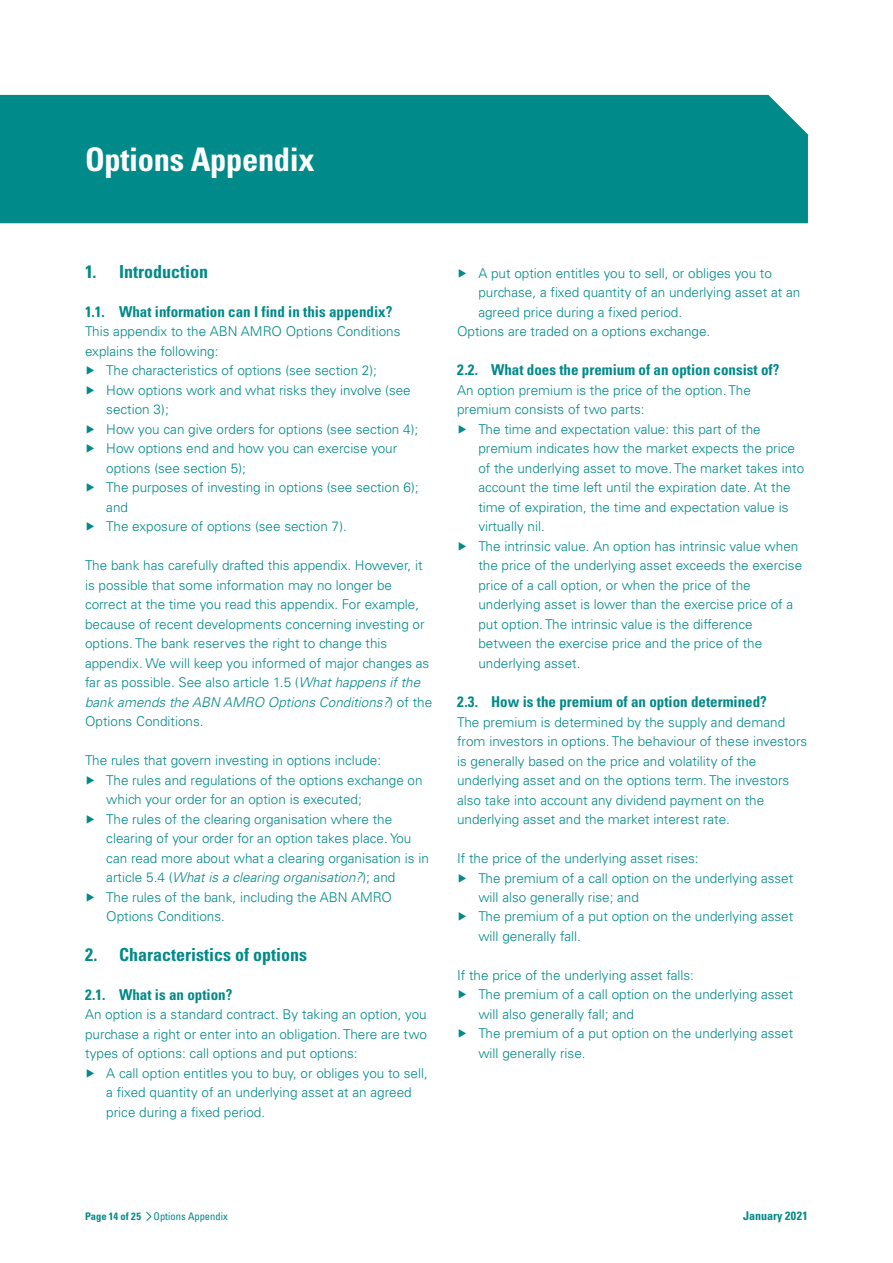
<style>
.page{position:relative;width:893px;height:1263px;background:#fff}
.page>*{position:absolute;margin:0;border:0;box-sizing:border-box;transform-origin:0 0}
.t1{font:700 condensed 32.55px "Univers LT Std";letter-spacing:-.01em;color:#fff}
.t2{font:700 condensed 18px "Univers LT Std";color:#008a89}
.t3{font:700 condensed 15px "Univers LT Std";color:#008a89}
.t4{font:300 13.5px/19.5px "Univers LT Std";color:#008a89}
.t5{font:italic 300 13.5px "Univers LT Std";color:#008a89}
.t6{font:700 condensed 12px "Univers LT Std";color:#008a89}
.t7{font:condensed 10.5px "Univers LT Std";color:#008a89}
.s1{font-style:italic}
.s2{font-style:normal}
.s3{font-weight:700}
</style>
<div class="page">
<svg style="left:0;top:94px;width:809px;height:42px;background:#80c4c4"></svg>
<div style="left:0;top:96px;width:808px;height:127px;background:#008a89"></div>
<svg style="left:146px;top:1211px;width:6px;height:10px"></svg>
<h1 class="t1" style="left:85px;top:140px;width:231px">Options Appendix</h1>
<h2 class="t2" style="left:85px;top:260px;width:125px">1. Introduction</h2>
<p class="t3" style="left:85px;top:302px;width:309px">1.1. What information can I find in this appendix?</p>
<p class="t4" style="left:85px;top:322px;width:317px">This appendix to the ABN AMRO Options Conditions</p>
<p class="t4" style="left:85px;top:341px;width:135px">explains the following:</p>
<p class="t4" style="left:85px;top:361px;width:293px">▶ The characteristics of options (see section 2);</p>
<p class="t4" style="left:85px;top:380px;width:327px">▶ How options work and what risks they involve (see</p>
<p class="t4" style="left:106px;top:400px;width:64px">section 3);</p>
<p class="t4" style="left:85px;top:419px;width:335px">▶ How you can give orders for options (see section 4);</p>
<p class="t4" style="left:85px;top:439px;width:314px">▶ How options end and how you can exercise your</p>
<p class="t4" style="left:106px;top:458px;width:141px">options (see section 5);</p>
<p class="t4" style="left:85px;top:478px;width:335px">▶ The purposes of investing in options (see section 6);</p>
<p class="t4" style="left:106px;top:497px;width:23px">and</p>
<p class="t4" style="left:85px;top:517px;width:263px">▶ The exposure of options (see section 7).</p>
<p class="t4" style="left:85px;top:556px;width:349px">The bank has carefully drafted this appendix. However, it is possible that some information may no longer be correct at the time you read this appendix. For example, because of recent developments concerning investing or options. The bank reserves the right to change this appendix. We will keep you informed of major changes as far as possible. See also article 1.5 (<span class="s1">What happens if the bank amends the ABN AMRO Options Conditions?</span>) of the Options Conditions.</p>
<p class="t4" style="left:85px;top:751px;width:298px">The rules that govern investing in options include:</p>
<p class="t4" style="left:85px;top:770px;width:339px">▶ The rules and regulations of the options exchange on</p>
<p class="t4" style="left:106px;top:790px;width:257px">which your order for an option is executed;</p>
<p class="t4" style="left:85px;top:809px;width:309px">▶ The rules of the clearing organisation where the</p>
<p class="t4" style="left:106px;top:829px;width:307px">clearing of your order for an option takes place. You</p>
<p class="t4" style="left:106px;top:848px;width:324px">can read more about what a clearing organisation is in</p>
<p class="t5" style="left:106px;top:869px;width:291px"><span class="s2">article 5.4 (</span>What is a clearing organisation?<span class="s2">); and</span></p>
<p class="t4" style="left:85px;top:887px;width:309px">▶ The rules of the bank, including the ABN AMRO</p>
<p class="t4" style="left:106px;top:907px;width:120px">Options Conditions.</p>
<h2 class="t2" style="left:85px;top:943px;width:224px">2. Characteristics of options</h2>
<p class="t3" style="left:85px;top:985px;width:149px">2.1. What is an option?</p>
<p class="t4" style="left:85px;top:1004px;width:343px">An option is a standard contract. By taking an option, you</p>
<p class="t4" style="left:85px;top:1024px;width:343px">purchase a right or enter into an obligation. There are two</p>
<p class="t4" style="left:85px;top:1043px;width:274px">types of options: call options and put options:</p>
<p class="t4" style="left:85px;top:1063px;width:344px">▶ A call option entitles you to buy, or obliges you to sell,</p>
<p class="t4" style="left:106px;top:1082px;width:307px">a fixed quantity of an underlying asset at an agreed</p>
<p class="t4" style="left:106px;top:1102px;width:160px">price during a fixed period.</p>
<p class="t4" style="left:457px;top:263px;width:316px">▶ A put option entitles you to sell, or obliges you to</p>
<p class="t4" style="left:478px;top:283px;width:323px">purchase, a fixed quantity of an underlying asset at an</p>
<p class="t4" style="left:478px;top:302px;width:205px">agreed price during a fixed period.</p>
<p class="t4" style="left:457px;top:322px;width:255px">Options are traded on a options exchange.</p>
<p class="t3" style="left:457px;top:361px;width:324px">2.2. What does the premium of an option consist of?</p>
<p class="t4" style="left:457px;top:380px;width:295px">An option premium is the price of the option. The</p>
<p class="t4" style="left:457px;top:400px;width:189px">premium consists of two parts:</p>
<p class="t4" style="left:457px;top:419px;width:305px">▶ The time and expectation value: this part of the</p>
<p class="t4" style="left:478px;top:439px;width:318px">premium indicates how the market expects the price</p>
<p class="t4" style="left:478px;top:458px;width:327px">of the underlying asset to move. The market takes into</p>
<p class="t4" style="left:478px;top:478px;width:314px">account the time left until the expiration date. At the</p>
<p class="t4" style="left:478px;top:497px;width:312px">time of expiration, the time and expectation value is</p>
<p class="t4" style="left:478px;top:517px;width:68px">virtually nil.</p>
<p class="t4" style="left:457px;top:536px;width:343px">▶ The intrinsic value. An option has intrinsic value when</p>
<p class="t4" style="left:478px;top:556px;width:325px">the price of the underlying asset exceeds the exercise</p>
<p class="t4" style="left:478px;top:575px;width:274px">price of a call option, or when the price of the</p>
<p class="t4" style="left:478px;top:595px;width:316px">underlying asset is lower than the exercise price of a</p>
<p class="t4" style="left:478px;top:614px;width:276px">put option. The intrinsic value is the difference</p>
<p class="t4" style="left:478px;top:634px;width:285px">between the exercise price and the price of the</p>
<p class="t4" style="left:478px;top:653px;width:104px">underlying asset.</p>
<p class="t3" style="left:457px;top:692px;width:311px">2.3. How is the premium of an option determined?</p>
<p class="t4" style="left:457px;top:712px;width:352px">The premium is determined by the supply and demand from investors in options. The behaviour of these investors is generally based on the price and volatility of the underlying asset and on the options term. The investors also take into account any dividend payment on the underlying asset and the market interest rate.</p>
<p class="t4" style="left:457px;top:848px;width:243px">If the price of the underlying asset rises:</p>
<p class="t4" style="left:457px;top:868px;width:338px">▶ The premium of a call option on the underlying asset</p>
<p class="t4" style="left:478px;top:887px;width:162px">will also generally rise; and</p>
<p class="t4" style="left:457px;top:907px;width:338px">▶ The premium of a put option on the underlying asset</p>
<p class="t4" style="left:478px;top:926px;width:104px">will generally fall.</p>
<p class="t4" style="left:457px;top:965px;width:238px">If the price of the underlying asset falls:</p>
<p class="t4" style="left:457px;top:985px;width:338px">▶ The premium of a call option on the underlying asset</p>
<p class="t4" style="left:478px;top:1004px;width:157px">will also generally fall; and</p>
<p class="t4" style="left:457px;top:1024px;width:338px">▶ The premium of a put option on the underlying asset</p>
<p class="t4" style="left:478px;top:1043px;width:109px">will generally rise.</p>
<p class="t7" style="left:85px;top:1209px;width:144px"><span class="s3">Page 14 of 25</span> Options Appendix</p>
<p class="t6" style="left:743px;top:1208px;width:66px">January 2021</p>
</div>
